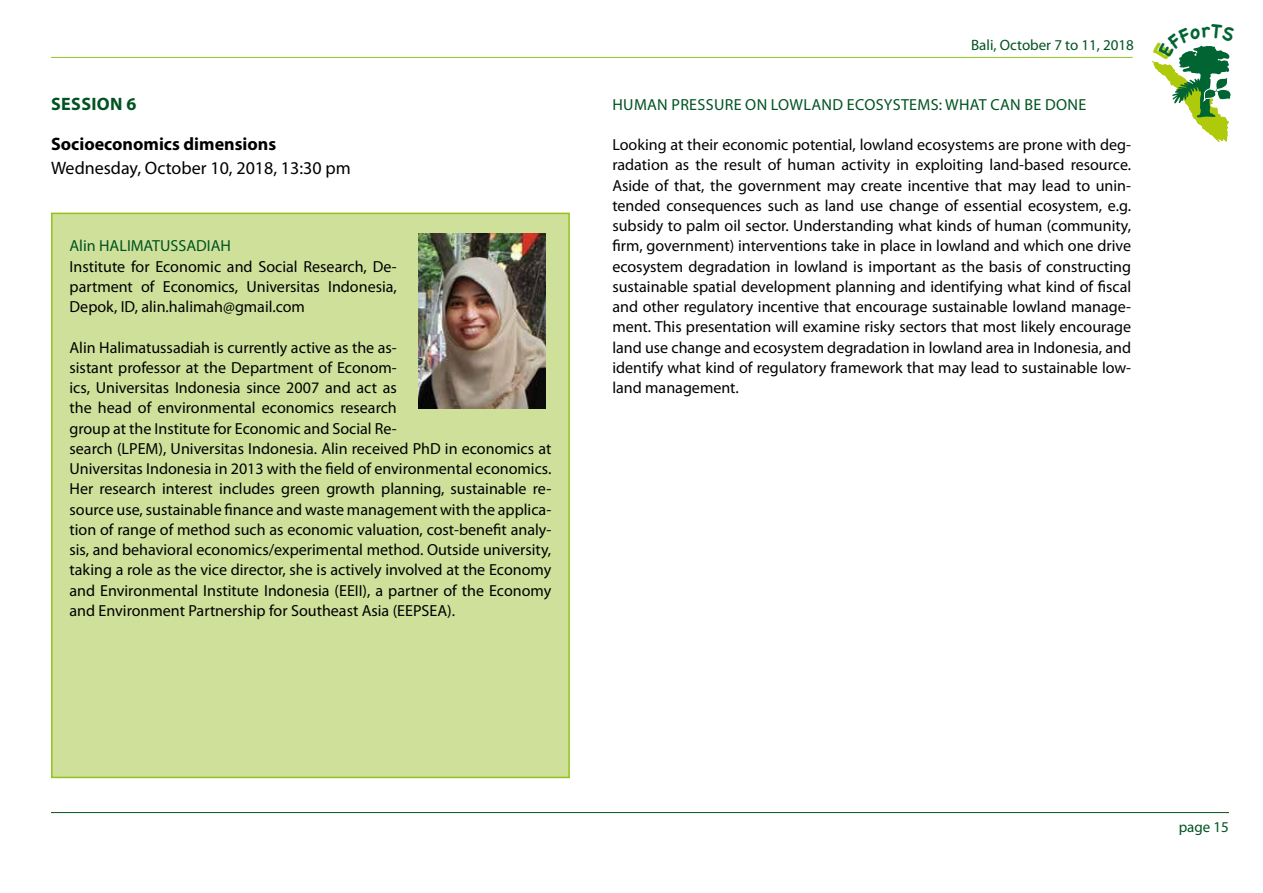
<style>
.page{position:relative;width:1263px;height:893px;background:#fff}
.page>*{position:absolute;margin:0;border:0;box-sizing:border-box;transform-origin:0 0}
.t1{font:18px "Myriad Pro";color:#000}
.t2{font:700 18px "Myriad Pro";color:#000}
.t3{font:700 18px "Myriad Pro";letter-spacing:.02em;color:#005321}
.t4{font:16.05px/20.2px "Myriad Pro";color:#000;text-align:justify}
.t5{font:16.05px "Myriad Pro";letter-spacing:.02em;color:#005321}
.t6{font:16.05px "Myriad Pro";color:#005321}
.t7{font:15px "Myriad Pro";color:#005321}
</style>
<div class="page">
<hr style="left:51px;top:57px;width:1081px;height:1px;background:#95c11f">
<hr style="left:51px;top:812px;width:1178px;height:1px;background:#005321">
<div style="left:52px;top:213px;width:517px;height:564px;background:#cfe09b"></div>
<div style="left:51px;top:213px;width:519px;height:565px;border:2px solid #95c11f"></div>
<img style="left:418px;top:234px;width:128px;height:174px">
<svg style="left:1152px;top:45px;width:79px;height:97px"></svg>
<p class="t3" style="left:51px;top:92px;width:87px">SESSION 6</p>
<p class="t2" style="left:51px;top:132px;width:227px">Socioeconomics dimensions</p>
<p class="t1" style="left:51px;top:157px;width:301px">Wednesday, October 10, 2018, 13:30 pm</p>
<p class="t6" style="left:70px;top:236px;width:163px">Alin HALIMATUSSADIAH</p>
<p class="t4" style="left:70px;top:256px;width:329px">Institute for Economic and Social Research, De&shy;partment of Economics, Universitas Indonesia, Depok, ID, alin.halimah@gmail.com</p>
<p class="t4" style="left:70px;top:337px;width:483px;text-align:left">Alin Halimatussadiah is currently active as the as-<br>sistant professor at the Department of Econom-<br>ics, Universitas Indonesia since 2007 and act as<br>the head of environmental economics research<br>group at the Institute for Economic and Social Re-<br>search (LPEM), Universitas Indonesia. Alin received PhD in economics at Universitas Indonesia in 2013 with the field of environmental economics.<br>Her research interest includes green growth planning, sustainable re&shy;source use, sustainable finance and waste management with the applica&shy;tion of range of method such as economic valuation, cost-benefit analy&shy;sis, and behavioral economics/experimental method. Outside university, taking a role as the vice director, she is actively involved at the Economy and Environmental Institute Indonesia (EEII), a partner of the Economy and Environment Partnership for Southeast Asia (EEPSEA).</p>
<p class="t7" style="left:971px;top:35px;width:164px">Bali, October 7 to 11, 2018</p>
<p class="t5" style="left:612px;top:94px;width:475px">HUMAN PRESSURE ON LOWLAND ECOSYSTEMS: WHAT CAN BE DONE</p>
<p class="t4" style="left:612px;top:134px;width:520px">Looking at their economic potential, lowland ecosystems are prone with deg&shy;radation as the result of human activity in exploiting land-based resource.<br>Aside of that, the government may create incentive that may lead to unin&shy;tended consequences such as land use change of essential ecosystem, e.g. subsidy to palm oil sector. Understanding what kinds of human (community, firm, government) interventions take in place in lowland and which one drive ecosystem degradation in lowland is important as the basis of constructing sustainable spatial development planning and identifying what kind of fiscal and other regulatory incentive that encourage sustainable lowland manage&shy;ment. This presentation will examine risky sectors that most likely encourage land use change and ecosystem degradation in lowland area in Indonesia, and identify what kind of regulatory framework that may lead to sustainable low&shy;land management.</p>
<p class="t7" style="left:1179px;top:818px;width:52px">page 15</p>
</div>
